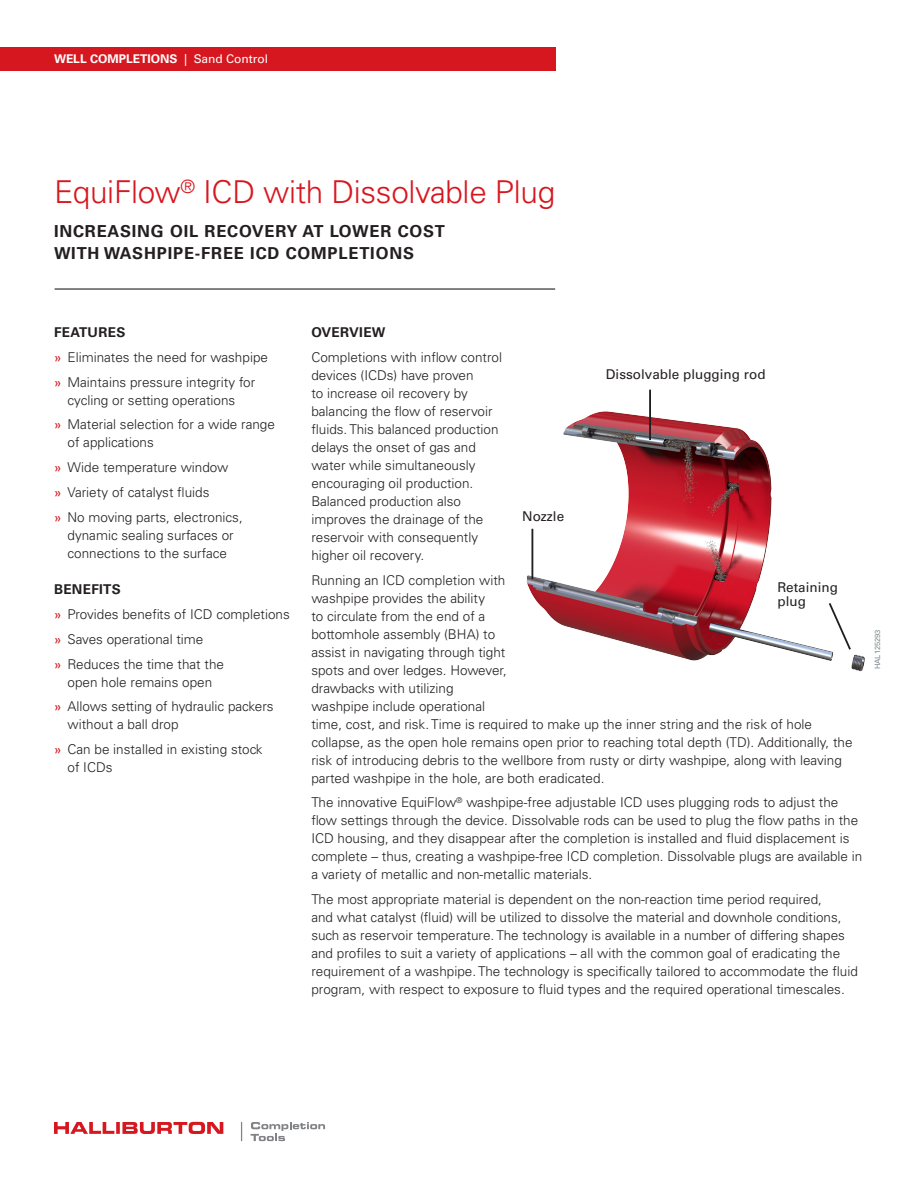
<style>
.page{position:relative;width:918px;height:1188px;background:#fff}
.page>*{position:absolute;margin:0;border:0;box-sizing:border-box;transform-origin:0 0}
.Case_Study_Title___2{font:300 31.5px "Univers LT Std";letter-spacing:-.01em;color:#d7171f}
.Subhead{font:700 16.5px/22.5px "Univers LT Std";letter-spacing:.05em;color:#231f20}
.Body{font:300 13.5px/18px "Univers LT Std";color:#231f20}
.Call_to_Action{font:13.5px/14.7px "Univers LT Std";color:#231f20}
.Body_Subhead{font:700 13.5px "Univers LT Std";letter-spacing:.025em;color:#231f20}
.Body-2{font:700 13.5px "Univers LT Std";letter-spacing:.025em;color:#231f20}
.t1{font:12px "Univers LT Std";color:#fff}
.t2{font:700 12px "Univers LT Std";color:#fff}
.HAL_Number{font:7.5px "Univers LT Std";color:#80888e}
.s1{font-weight:700}
.s2{font-weight:400;color:#d7171f}
</style>
<div class="page">
<hr style="left:55px;top:288px;width:500px;height:2px;background:#231f20">
<img style="left:526px;top:411px;width:339px;height:261px">
<hr style="left:649px;top:390px;width:2px;height:50px;background:#231f20">
<hr style="left:531px;top:529px;width:2px;height:50px;background:#231f20">
<svg style="left:827px;top:601px;width:26px;height:51px"></svg>
<div style="left:0;top:47px;width:555px;height:23px;background:#d7171f"></div>
<svg style="left:54px;top:1122px;width:169px;height:12px"></svg>
<svg style="left:251px;top:1122px;width:74px;height:19px"></svg>
<svg style="left:241px;top:1122px;width:1px;height:19px"></svg>
<p class="t1" style="left:54px;top:51px;width:313px"><span class="s1">WELL COMPLETIONS</span> | Level 2 Capability (if applicable)</p>
<p class="t1" style="left:184px;top:51px;width:86px">| Sand Control</p>
<p class="t2" style="left:54px;top:51px;width:119px">LEVEL 1 CAPABILITY</p>
<p class="Case_Study_Title___2" style="left:54px;top:173px;width:503px">EquiFlow<sup>®</sup> ICD with Dissolvable Plug</p>
<p class="Subhead" style="left:54px;top:220px;width:392px">INCREASING OIL RECOVERY AT LOWER COST<br>WITH WASHPIPE-FREE ICD COMPLETIONS</p>
<p class="Body_Subhead" style="left:54px;top:324px;width:73px">FEATURES</p>
<p class="Body" style="left:54px;top:348px;width:216px"><span class="s2">»</span> Eliminates the need for washpipe</p>
<p class="Body" style="left:54px;top:373px;width:203px;text-align:center"><span class="s2">»</span> Maintains pressure integrity for cycling or setting operations</p>
<p class="Body" style="left:68px;top:416px;width:209px;text-indent:-14px"><span class="s2">»</span> Material selection for a wide range of applications</p>
<p class="Body" style="left:54px;top:458px;width:176px"><span class="s2">»</span> Wide temperature window</p>
<p class="Body" style="left:54px;top:483px;width:157px"><span class="s2">»</span> Variety of catalyst fluids</p>
<p class="Body" style="left:54px;top:508px;width:190px;text-align:center"><span class="s2">»</span> No moving parts, electronics, dynamic sealing surfaces or connections to the surface</p>
<p class="Body_Subhead" style="left:54px;top:582px;width:68px">BENEFITS</p>
<p class="Body" style="left:54px;top:605px;width:237px"><span class="s2">»</span> Provides benefits of ICD completions</p>
<p class="Body" style="left:54px;top:630px;width:151px"><span class="s2">»</span> Saves operational time</p>
<p class="Body" style="left:54px;top:655px;width:172px;text-align:center"><span class="s2">»</span> Reduces the time that the open hole remains open</p>
<p class="Body" style="left:68px;top:698px;width:208px;text-indent:-14px"><span class="s2">»</span> Allows setting of hydraulic packers without a ball drop</p>
<p class="Body" style="left:68px;top:740px;width:197px;text-indent:-14px"><span class="s2">»</span> Can be installed in existing stock of ICDs</p>
<p class="Body-2" style="left:311px;top:324px;width:76px">OVERVIEW</p>
<p class="Body" style="left:311px;top:348px;width:192px">Completions with inflow control devices (ICDs) have proven<br>to increase oil recovery by balancing the flow of reservoir fluids. This balanced production delays the onset of gas and water while simultaneously encouraging oil production.<br>Balanced production also improves the drainage of the reservoir with consequently higher oil recovery.</p>
<p class="Body" style="left:311px;top:571px;width:543px">Running an ICD completion with<br>washpipe provides the ability<br>to circulate from the end of a<br>bottomhole assembly (BHA) to<br>assist in navigating through tight<br>spots and over ledges. However,<br>drawbacks with utilizing<br>washpipe include operational<br>time, cost, and risk. Time is required to make up the inner string and the risk of hole collapse, as the open hole remains open prior to reaching total depth (TD). Additionally, the risk of introducing debris to the wellbore from rusty or dirty washpipe, along with leaving parted washpipe in the hole, are both eradicated.</p>
<p class="Body" style="left:311px;top:794px;width:553px">The innovative EquiFlow<sup>®</sup> washpipe-free adjustable ICD uses plugging rods to adjust the flow settings through the device. Dissolvable rods can be used to plug the flow paths in the ICD housing, and they disappear after the completion is installed and fluid displacement is complete – thus, creating a washpipe-free ICD completion. Dissolvable plugs are available in a variety of metallic and non-metallic materials.</p>
<p class="Body" style="left:311px;top:890px;width:548px">The most appropriate material is dependent on the non-reaction time period required,<br>and what catalyst (fluid) will be utilized to dissolve the material and downhole conditions, such as reservoir temperature. The technology is available in a number of differing shapes and profiles to suit a variety of applications – all with the common goal of eradicating the requirement of a washpipe. The technology is specifically tailored to accommodate the fluid program, with respect to exposure to fluid types and the required operational timescales.</p>
<p class="Call_to_Action" style="left:606px;top:367px;width:161px">Dissolvable plugging rod</p>
<p class="Call_to_Action" style="left:522px;top:509px;width:43px">Nozzle</p>
<p class="Call_to_Action" style="left:778px;top:579px;width:62px">Retaining plug</p>
<p class="HAL_Number" style="left:873px;top:669px;width:41px;rotate:-90deg">HAL125293</p>
</div>
